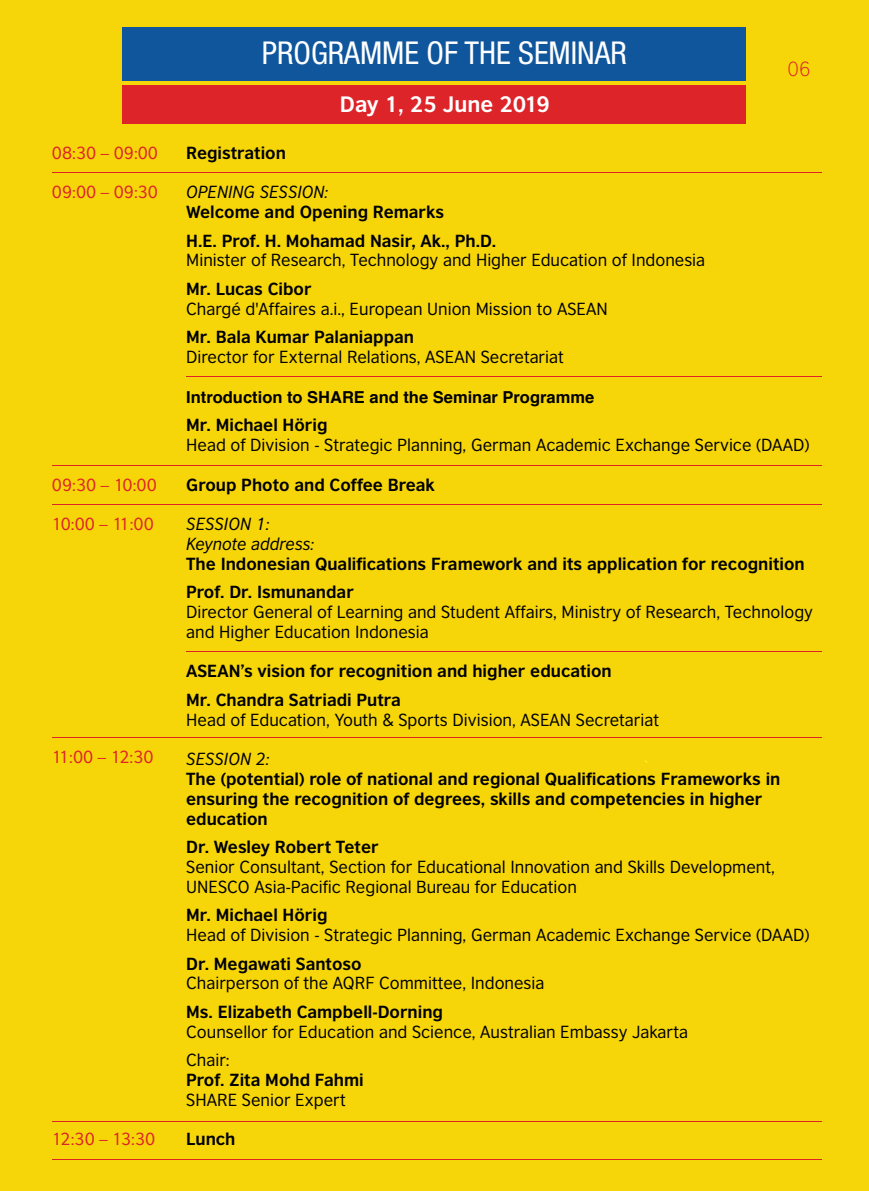
<style>
.page{position:relative;width:869px;height:1191px;background:#fff}
.page>*{position:absolute;margin:0;border:0;box-sizing:border-box;transform-origin:0 0}
.t1{font:condensed 31.5px "Helvetica Neue LT Std";color:#fff}
.t2{font:700 21px "British Council Sans";color:#fff}
.t3{font:300 19.25px "British Council Sans";color:#dd2429}
.t4{font:16.45px/19.8px "British Council Sans";color:#000}
.t5{font:700 16.45px/28.5px "British Council Sans";color:#000}
.t6{font:16.45px "British Council Sans";color:#dd2429}
.t7{font:italic 16.45px/19.8px "British Council Sans";color:#000}
.t8{font:700 16.45px "Helvetica";color:#000}
</style>
<div class="page">
<div style="left:0;top:0;width:868px;height:1191px;background:#f7d609"></div>
<div style="left:123px;top:86px;width:622px;height:38px;background:#dd2429"></div>
<div style="left:123px;top:27px;width:622px;height:54px;background:#10569d"></div>
<hr style="left:52px;top:172px;width:769px;height:1px;background:#dd2429">
<hr style="left:52px;top:465px;width:769px;height:1px;background:#dd2429">
<hr style="left:52px;top:504px;width:769px;height:1px;background:#dd2429">
<hr style="left:52px;top:1120px;width:769px;height:1px;background:#dd2429">
<hr style="left:52px;top:1159px;width:769px;height:1px;background:#dd2429">
<hr style="left:52px;top:736px;width:769px;height:1px;background:#dd2429">
<hr style="left:186px;top:376px;width:635px;height:1px;background:#dd2429">
<hr style="left:186px;top:651px;width:635px;height:1px;background:#dd2429">
<p class="t6" style="left:52px;top:139px;width:108px">08:30 – 09:00</p>
<p class="t6" style="left:52px;top:179px;width:108px">09:00 – 09:30</p>
<p class="t6" style="left:52px;top:471px;width:106px">09:30 – 10:00</p>
<p class="t6" style="left:52px;top:510px;width:103px">10:00 – 11:00</p>
<p class="t6" style="left:52px;top:743px;width:103px">11:00 – 12:30</p>
<h1 class="t1" style="left:262px;top:35px;width:366px">PROGRAMME OF THE SEMINAR</h1>
<p class="t2" style="left:340px;top:85px;width:211px">Day 1, 25 June 2019</p>
<p class="t3" style="left:787px;top:53px;width:24px">06</p>
<p class="t5" style="left:186px;top:136px;width:101px">Registration</p>
<p class="t7" style="left:186px;top:181px;width:143px">OPENING SESSION:</p>
<p class="t5" style="left:186px;top:196px;width:311px">Welcome and Opening Remarks<br>H.E. Prof. H. Mohamad Nasir, Ak., Ph.D.</p>
<p class="t4" style="left:186px;top:249px;width:520px">Minister of Research, Technology and Higher Education of Indonesia</p>
<p class="t5" style="left:186px;top:273px;width:127px">Mr. Lucas Cibor</p>
<p class="t4" style="left:186px;top:297px;width:423px">Chargé d'Affaires a.i., European Union Mission to ASEAN</p>
<p class="t5" style="left:186px;top:321px;width:229px">Mr. Bala Kumar Palaniappan</p>
<p class="t4" style="left:186px;top:346px;width:379px">Director for External Relations, ASEAN Secretariat</p>
<p class="t8" style="left:186px;top:383px;width:409px">Introduction to SHARE and the Seminar Programme</p>
<p class="t5" style="left:186px;top:409px;width:143px">Mr. Michael Hörig</p>
<p class="t4" style="left:186px;top:433px;width:624px">Head of Division - Strategic Planning, German Academic Exchange Service (DAAD)</p>
<p class="t5" style="left:186px;top:468px;width:250px">Group Photo and Coffee Break</p>
<p class="t7" style="left:186px;top:513px;width:129px">SESSION 1:<br>Keynote address:</p>
<p class="t5" style="left:186px;top:547px;width:619px">The Indonesian Qualifications Framework and its application for recognition<br>Prof. Dr. Ismunandar</p>
<p class="t4" style="left:186px;top:600px;width:628px">Director General of Learning and Student Affairs, Ministry of Research, Technology and Higher Education Indonesia</p>
<p class="t5" style="left:186px;top:655px;width:427px">ASEAN’s vision for recognition and higher education<br>Mr. Chandra Satriadi Putra</p>
<p class="t4" style="left:186px;top:708px;width:474px">Head of Education, Youth &amp; Sports Division, ASEAN Secretariat</p>
<p class="t7" style="left:186px;top:748px;width:85px">SESSION 2:</p>
<p class="t5" style="left:186px;top:767px;width:595px;line-height:19.8px">The (potential) role of national and regional Qualifications Frameworks in ensuring the recognition of degrees, skills and competencies in higher education</p>
<p class="t5" style="left:186px;top:831px;width:194px">Dr. Wesley Robert Teter</p>
<p class="t4" style="left:186px;top:855px;width:590px">Senior Consultant, Section for Educational Innovation and Skills Development,<br>UNESCO Asia-Pacific Regional Bureau for Education</p>
<p class="t5" style="left:186px;top:899px;width:143px">Mr. Michael Hörig</p>
<p class="t4" style="left:186px;top:923px;width:624px">Head of Division - Strategic Planning, German Academic Exchange Service (DAAD)</p>
<p class="t5" style="left:186px;top:947px;width:177px">Dr. Megawati Santoso</p>
<p class="t4" style="left:186px;top:972px;width:359px">Chairperson of the AQRF Committee, Indonesia</p>
<p class="t5" style="left:186px;top:995px;width:258px">Ms. Elizabeth Campbell-Dorning</p>
<p class="t4" style="left:186px;top:1016px;width:503px;line-height:28.5px">Counsellor for Education and Science, Australian Embassy Jakarta<br>Chair:</p>
<p class="t5" style="left:186px;top:1063px;width:179px">Prof. Zita Mohd Fahmi</p>
<p class="t4" style="left:186px;top:1088px;width:161px">SHARE Senior Expert</p>
<p class="t6" style="left:52px;top:1125px;width:105px">12:30 – 13:30</p>
<p class="t5" style="left:186px;top:1123px;width:51px">Lunch</p>
</div>
